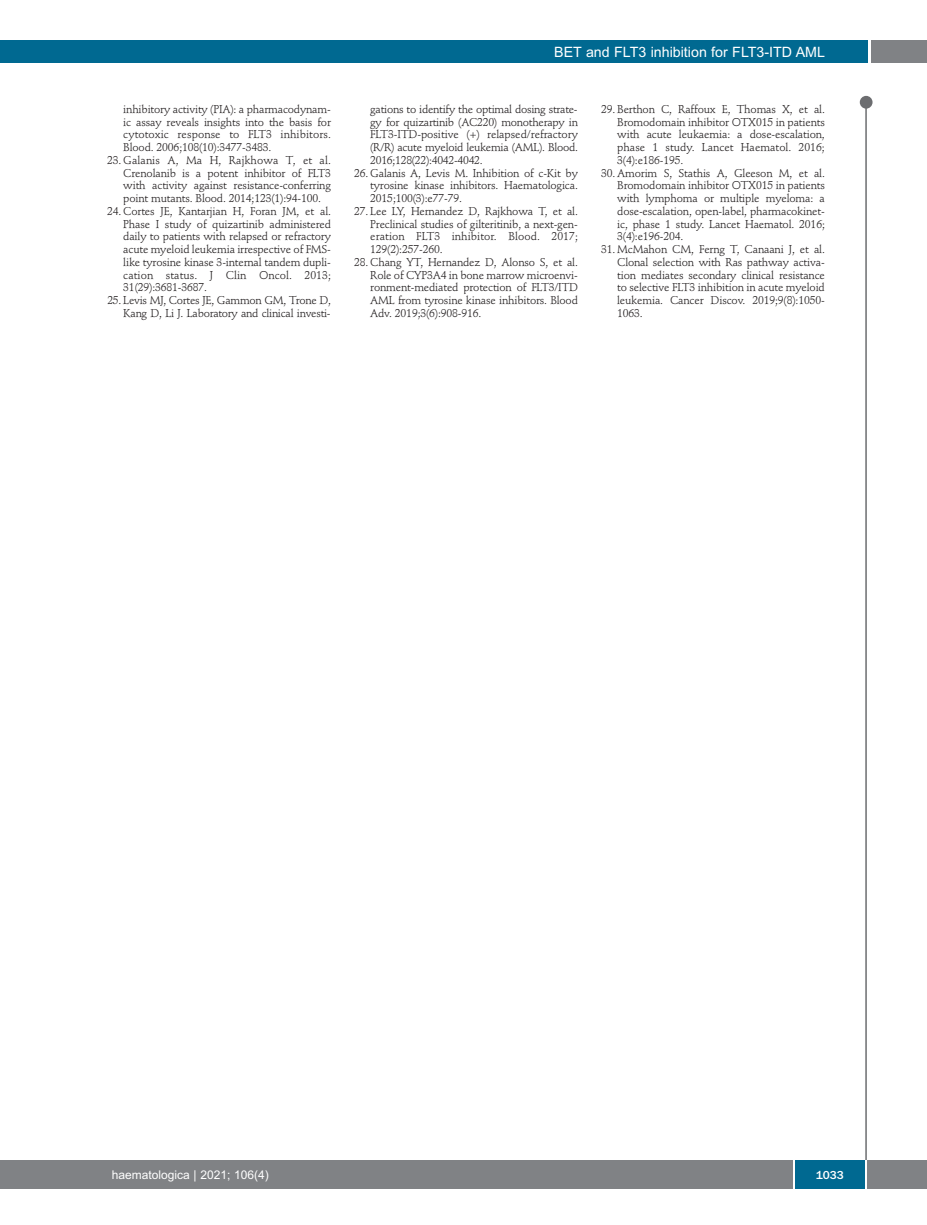
<style>
.page{position:relative;width:927px;height:1225px;background:#fff}
.page>*{position:absolute;margin:0;border:0;box-sizing:border-box;transform-origin:0 0}
.t1{font:14.25px "Arial";color:#fff}
.t2{font:12px "Arial";color:#fff}
.t3{font:500 12px "Franklin Gothic";color:#fff}
.t4{font:11.25px/12.8px "Stempel Schneidler";letter-spacing:-.015em;color:#231f20;text-align:justify}
</style>
<div class="page">
<div style="left:860px;top:96px;width:12px;height:13px;background:#6c6d70;border-radius:50%"></div>
<hr style="left:865px;top:98px;width:2px;height:1062px;background:#6c6d70">
<div style="left:871px;top:40px;width:56px;height:22px;background:#808285"></div>
<div style="left:18px;top:40px;width:849px;height:22px;background:#006991"></div>
<div style="left:17px;top:1160px;width:910px;height:28px;background:#808285"></div>
<div style="left:795px;top:1160px;width:70px;height:28px;background:#006991"></div>
<hr style="left:793px;top:1160px;width:2px;height:28px;background:#fff">
<hr style="left:865px;top:1160px;width:2px;height:28px;background:#fff">
<div style="left:0;top:40px;width:19px;height:22px;background:#006991"></div>
<div style="left:0;top:1160px;width:18px;height:28px;background:#808285"></div>
<p class="t4" style="left:123px;top:104px;width:209px">inhibitory activity (PIA): a pharmacodynam&shy;ic assay reveals insights into the basis for cytotoxic response to FLT3 inhibitors.<br>Blood. 2006;108(10):3477-3483.</p>
<p class="t4" style="left:123px;top:155px;width:209px;text-indent:-16px">23. Galanis A, Ma H, Rajkhowa T, et al.<br>Crenolanib is a potent inhibitor of FLT3 with activity against resistance-conferring point mutants. Blood. 2014;123(1):94-100.</p>
<p class="t4" style="left:123px;top:206px;width:209px;text-indent:-16px">24. Cortes JE, Kantarjian H, Foran JM, et al.<br>Phase I study of quizartinib administered daily to patients with relapsed or refractory acute myeloid leukemia irrespective of FMS&shy;like tyrosine kinase 3-internal tandem dupli&shy;cation status. J Clin Oncol. 2013; 31(29):3681-3687.</p>
<p class="t4" style="left:107px;top:295px;width:225px;text-align:right">25. Levis MJ, Cortes JE, Gammon GM, Trone D,<br>Kang D, Li J. Laboratory and clinical investi-</p>
<p class="t1" style="left:554px;top:44px;width:272px">BET and FLT3 inhibition for FLT3-ITD AML</p>
<p class="t4" style="left:370px;top:104px;width:209px">gations to identify the optimal dosing strate&shy;gy for quizartinib (AC220) monotherapy in FLT3-ITD-positive (+) relapsed/refractory (R/R) acute myeloid leukemia (AML). Blood.<br>2016;128(22):4042-4042.</p>
<p class="t4" style="left:370px;top:167px;width:209px;text-indent:-16px">26. Galanis A, Levis M. Inhibition of c-Kit by tyrosine kinase inhibitors. Haematologica.<br>2015;100(3):e77-79.</p>
<p class="t4" style="left:370px;top:206px;width:209px;text-indent:-16px">27. Lee LY, Hernandez D, Rajkhowa T, et al.<br>Preclinical studies of gilteritinib, a next-gen&shy;eration FLT3 inhibitor. Blood. 2017; 129(2):257-260.</p>
<p class="t4" style="left:370px;top:257px;width:209px;text-indent:-16px">28. Chang YT, Hernandez D, Alonso S, et al.<br>Role of CYP3A4 in bone marrow microenvi&shy;ronment-mediated protection of FLT3/ITD AML from tyrosine kinase inhibitors. Blood Adv. 2019;3(6):908-916.</p>
<p class="t4" style="left:617px;top:104px;width:209px;text-indent:-16px">29. Berthon C, Raffoux E, Thomas X, et al.<br>Bromodomain inhibitor OTX015 in patients with acute leukaemia: a dose-escalation, phase 1 study. Lancet Haematol. 2016; 3(4):e186-195.</p>
<p class="t4" style="left:617px;top:167px;width:209px;text-indent:-16px">30. Amorim S, Stathis A, Gleeson M, et al.<br>Bromodomain inhibitor OTX015 in patients with lymphoma or multiple myeloma: a dose-escalation, open-label, pharmacokinet&shy;ic, phase 1 study. Lancet Haematol. 2016; 3(4):e196-204.</p>
<p class="t4" style="left:617px;top:244px;width:209px;text-indent:-16px">31. McMahon CM, Ferng T, Canaani J, et al.<br>Clonal selection with Ras pathway activa&shy;tion mediates secondary clinical resistance to selective FLT3 inhibition in acute myeloid leukemia. Cancer Discov. 2019;9(8):1050- 1063.</p>
<p class="t2" style="left:112px;top:1167px;width:158px">haematologica | 2021; 106(4)</p>
<p class="t3" style="left:816px;top:1167px;width:30px">1033</p>
</div>
